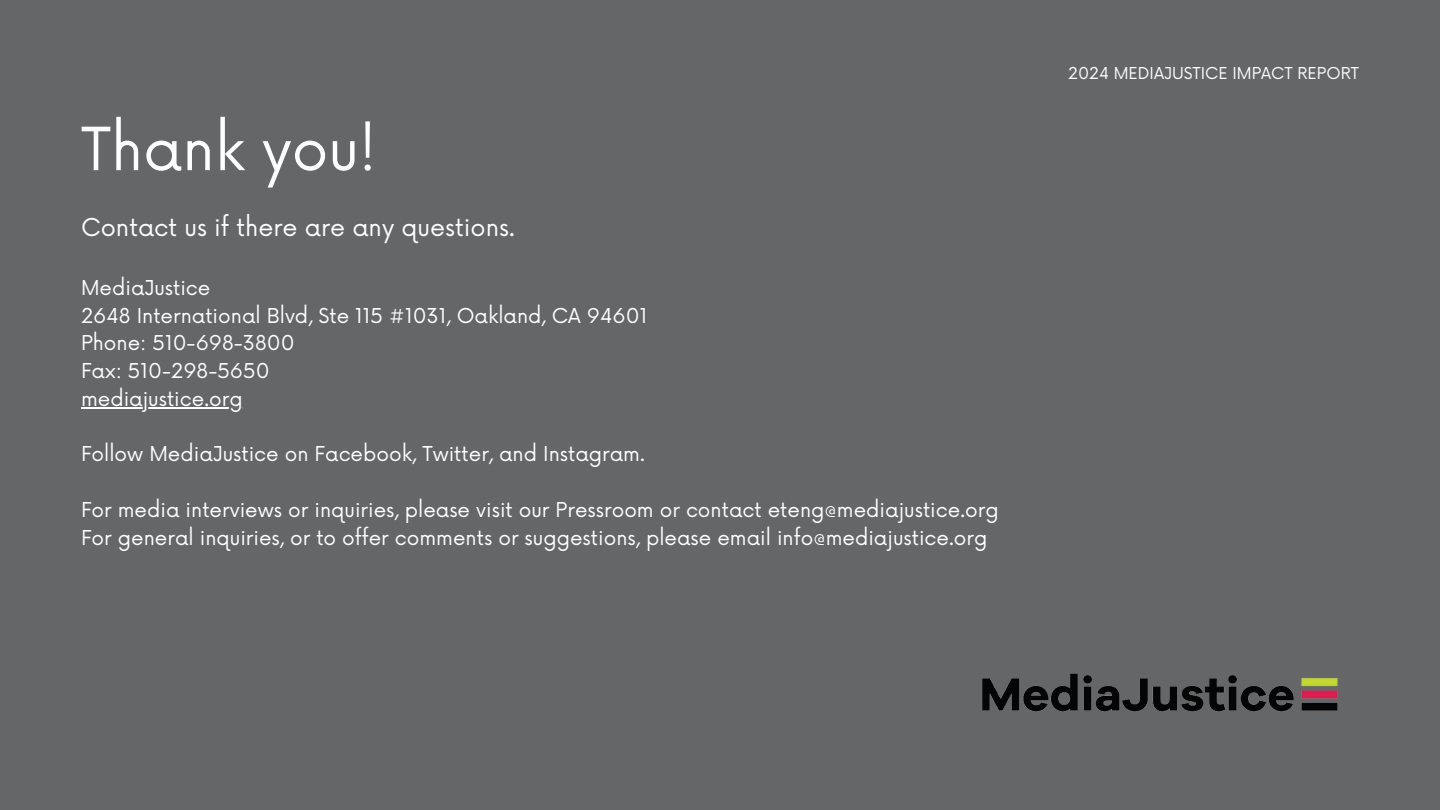
<style>
.page{position:relative;width:1440px;height:810px;background:#656668}
.page>*{position:absolute;margin:0;border:0;box-sizing:border-box;transform-origin:0 0}
.t1{font:58px "Now";color:#fff}
.t2{font:24px "Now";color:#fff}
.t3{font:20px/27.8px "Now";color:#fff}
.t4{font:16px "Now";color:#fff}
</style>
<div class="page">
<hr style="left:81px;top:407px;width:162px;height:2px;background:#fff">
<img style="left:982px;top:673px;width:356px;height:39px">
<p class="t1" style="left:81px;top:117px;width:297px">Thank you!</p>
<h1 class="t2" style="left:81px;top:214px;width:435px">Contact us if there are any questions.</h1>
<h3 class="t3" style="left:81px;top:275px;width:568px">MediaJustice<br>2648 International Blvd, Ste 115 #1031, Oakland, CA 94601<br>Phone: 510-698-3800<br>Fax: 510-298-5650</h3>
<h3 class="t3" style="left:81px;top:386px;width:163px">mediajustice.org</h3>
<h3 class="t3" style="left:81px;top:441px;width:565px">Follow MediaJustice on Facebook, Twitter, and Instagram.</h3>
<h3 class="t3" style="left:81px;top:497px;width:919px">For media interviews or inquiries, please visit our Pressroom or contact eteng@mediajustice.org<br>For general inquiries, or to offer comments or suggestions, please email info@mediajustice.org</h3>
<h2 class="t4" style="left:1068px;top:65px;width:292px">2024 MEDIAJUSTICE IMPACT REPORT</h2>
</div>
